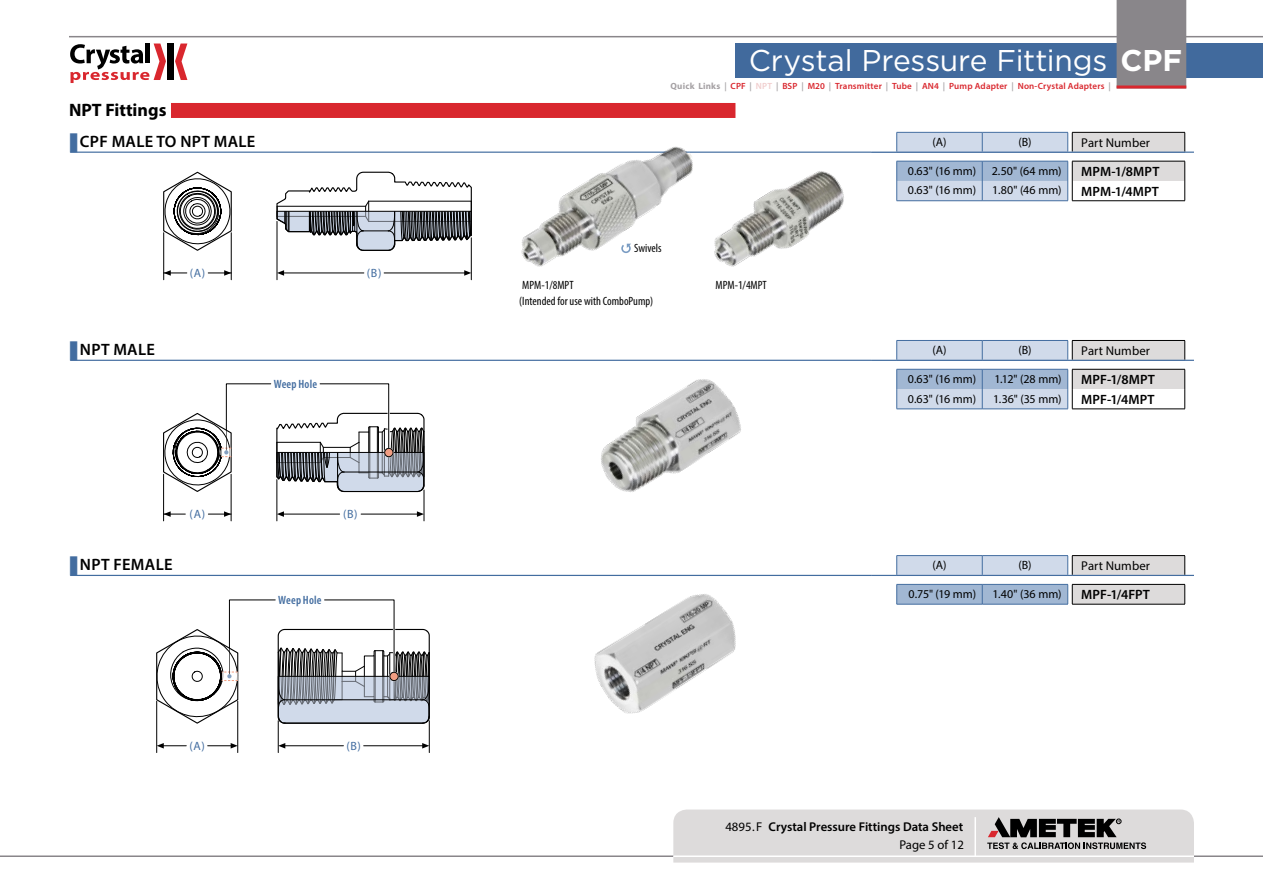
<style>
.page{position:relative;width:1263px;height:893px;background:#fff}
.page>*{position:absolute;margin:0;border:0;box-sizing:border-box;transform-origin:0 0}
.t1{font:30px "Gotham";letter-spacing:-.005em;color:#fff}
.t2{font:700 18px "Myriad Pro";color:#000}
.t3{font:600 16.5px "Myriad Pro";letter-spacing:.02em;color:#000}
.t4{font:600 13.5px "Myriad Pro";letter-spacing:.01em;color:#000}
.t5{font:12.75px "Myriad Pro";letter-spacing:.005em;color:#000}
.t6{font:600 12.75px "Myriad Pro";color:#000}
.t7{font:12px "Myriad Pro";color:#000}
.t8{font:condensed 12px/16.5px "Myriad Pro";color:#000}
.t9{font:12px "Myriad Pro";color:#436da0}
.t10{font:600 condensed 12px "Myriad Pro";letter-spacing:.015em;color:#436da0}
.t11{font:600 9px "Myriad Pro";letter-spacing:.015em;color:#d9272e}
.s1{font-weight:700}
.s2{font-weight:700;color:#a5a1a4}
.s3{color:#a5a1a4}
.s4{color:#f1cece}
.s5{font-weight:400}
</style>
<div class="page">
<hr style="left:0;top:855px;width:1263px;height:2px;background:#89868a">
<hr style="left:69px;top:36px;width:1194px;height:1px;background:#89868a">
<svg style="left:673px;top:809px;width:521px;height:54px;background:#cdcaca"></svg>
<div style="left:167px;top:44px;width:7px;height:36px;background:#000"></div>
<svg style="left:175px;top:44px;width:12px;height:36px"></svg>
<svg style="left:70px;top:44px;width:96px;height:39px"></svg>
<hr style="left:673px;top:855px;width:521px;height:2px;background:#fff">
<div style="left:740px;top:44px;width:523px;height:34px;background:#416a9d"></div>
<div style="left:1116px;top:0;width:70px;height:89px;background:#89868a"></div>
<hr style="left:1116px;top:86px;width:70px;height:3px;background:#d9272e">
<img style="left:601px;top:379px;width:140px;height:113px">
<hr style="left:231px;top:474px;width:1px;height:47px;background:#000">
<hr style="left:163px;top:474px;width:1px;height:47px;background:#000">
<svg style="left:208px;top:511px;width:23px;height:6px"></svg>
<svg style="left:164px;top:511px;width:21px;height:6px"></svg>
<hr style="left:424px;top:490px;width:1px;height:31px;background:#000">
<hr style="left:282px;top:514px;width:58px;height:1px;background:#000">
<hr style="left:277px;top:480px;width:1px;height:41px;background:#000">
<hr style="left:361px;top:514px;width:57px;height:1px;background:#000">
<svg style="left:417px;top:511px;width:7px;height:6px"></svg>
<svg style="left:277px;top:511px;width:7px;height:6px"></svg>
<svg style="left:163px;top:383px;width:262px;height:110px"></svg>
<img style="left:594px;top:594px;width:142px;height:120px">
<hr style="left:237px;top:701px;width:1px;height:52px;background:#000">
<hr style="left:156px;top:701px;width:1px;height:52px;background:#000">
<svg style="left:208px;top:743px;width:30px;height:5px"></svg>
<svg style="left:157px;top:743px;width:29px;height:5px"></svg>
<hr style="left:429px;top:721px;width:1px;height:32px;background:#000">
<hr style="left:283px;top:745px;width:60px;height:1px;background:#000">
<hr style="left:278px;top:721px;width:1px;height:32px;background:#000">
<hr style="left:364px;top:745px;width:60px;height:1px;background:#000">
<svg style="left:422px;top:743px;width:7px;height:5px"></svg>
<svg style="left:278px;top:743px;width:7px;height:5px"></svg>
<svg style="left:156px;top:599px;width:274px;height:125px"></svg>
<img style="left:709px;top:151px;width:154px;height:116px">
<svg style="left:276px;top:171px;width:196px;height:81px"></svg>
<svg style="left:163px;top:171px;width:69px;height:81px"></svg>
<hr style="left:231px;top:233px;width:1px;height:47px;background:#000">
<hr style="left:163px;top:233px;width:1px;height:47px;background:#000">
<svg style="left:208px;top:270px;width:23px;height:6px"></svg>
<svg style="left:164px;top:270px;width:23px;height:6px"></svg>
<hr style="left:471px;top:238px;width:1px;height:42px;background:#000">
<hr style="left:281px;top:273px;width:83px;height:1px;background:#000">
<hr style="left:277px;top:221px;width:1px;height:59px;background:#000">
<hr style="left:384px;top:273px;width:81px;height:1px;background:#000">
<svg style="left:464px;top:270px;width:7px;height:6px"></svg>
<svg style="left:277px;top:270px;width:7px;height:6px"></svg>
<hr style="left:70px;top:360px;width:1124px;height:1px;background:#436da0">
<hr style="left:70px;top:152px;width:1124px;height:1px;background:#436da0">
<hr style="left:70px;top:575px;width:1124px;height:1px;background:#436da0">
<div style="left:69px;top:103px;width:666px;height:15px;background:#d9272e"></div>
<div style="left:69px;top:100px;width:102px;height:19px;background:#fff"></div>
<img style="left:504px;top:146px;width:205px;height:121px">
<hr style="left:1072px;top:409px;width:113px;height:1px;background:#000">
<svg style="left:871px;top:340px;width:314px;height:69px"></svg>
<hr style="left:896px;top:409px;width:86px;height:1px;background:#436da0">
<hr style="left:982px;top:409px;width:86px;height:1px;background:#436da0">
<hr style="left:1072px;top:555px;width:113px;height:1px;background:#000">
<hr style="left:1072px;top:604px;width:113px;height:1px;background:#000">
<hr style="left:896px;top:555px;width:86px;height:1px;background:#436da0">
<hr style="left:982px;top:555px;width:86px;height:1px;background:#436da0">
<svg style="left:871px;top:556px;width:314px;height:48px"></svg>
<hr style="left:896px;top:604px;width:86px;height:1px;background:#436da0">
<hr style="left:982px;top:604px;width:86px;height:1px;background:#436da0">
<svg style="left:871px;top:132px;width:314px;height:69px"></svg>
<hr style="left:896px;top:200px;width:86px;height:1px;background:#436da0">
<hr style="left:982px;top:200px;width:86px;height:1px;background:#436da0">
<svg style="left:621px;top:244px;width:10px;height:9px"></svg>
<svg style="left:70px;top:359px;width:21px;height:2px"></svg>
<svg style="left:70px;top:151px;width:21px;height:2px"></svg>
<svg style="left:70px;top:574px;width:21px;height:2px"></svg>
<h2 class="t2" style="left:69px;top:99px;width:99px">NPT Fittings</h2>
<h3 class="t3" style="left:80px;top:131px;width:177px">CPF MALE TO NPT MALE</h3>
<h3 class="t3" style="left:80px;top:339px;width:77px">NPT MALE</h3>
<p class="t9" style="left:190px;top:266px;width:17px">(A)</p>
<p class="t9" style="left:367px;top:266px;width:16px">(B)</p>
<p class="t10" style="left:274px;top:376px;width:45px">Weep Hole</p>
<h3 class="t3" style="left:80px;top:554px;width:94px">NPT FEMALE</h3>
<p class="t9" style="left:190px;top:508px;width:17px">(A)</p>
<p class="t9" style="left:343px;top:508px;width:16px">(B)</p>
<p class="t10" style="left:278px;top:593px;width:45px">Weep Hole</p>
<p class="t9" style="left:189px;top:739px;width:17px">(A)</p>
<p class="t9" style="left:346px;top:739px;width:16px">(B)</p>
<h1 class="t1" style="left:749px;top:41px;width:435px">Crystal Pressure Fittings <span class="s1">CPF</span></h1>
<p class="t11" style="left:670px;top:80px;width:442px"><span class="s2">Quick Links</span> <span class="s3">|</span> CPF <span class="s3">|</span> <span class="s4">NPT</span> <span class="s3">|</span> BSP <span class="s3">|</span> M20 <span class="s3">|</span> Transmitter <span class="s3">|</span> Tube <span class="s3">|</span> AN4 <span class="s3">|</span> Pump Adapter <span class="s3">|</span> Non-Crystal Adapters <span class="s3">|</span></p>
<p class="t8" style="left:634px;top:240px;width:29px">Swivels</p>
<p class="t8" style="left:519px;top:276px;width:136px">MPM-1/8MPT<br>(Intended for use with ComboPump)</p>
<p class="t8" style="left:715px;top:276px;width:53px">MPM-1/4MPT</p>
<p class="t7" style="left:932px;top:134px;width:16px">(A)</p>
<p class="t7" style="left:1018px;top:134px;width:15px">(B)</p>
<p class="t5" style="left:1081px;top:135px;width:70px">Part Number</p>
<p class="t7" style="left:908px;top:163px;width:70px">0.63" (16 mm)</p>
<p class="t7" style="left:992px;top:163px;width:71px">2.50" (64 mm)</p>
<p class="t4" style="left:1081px;top:163px;width:80px">MPM-1/8MPT</p>
<p class="t7" style="left:908px;top:183px;width:70px">0.63" (16 mm)</p>
<p class="t7" style="left:992px;top:183px;width:71px">1.80" (46 mm)</p>
<p class="t4" style="left:1081px;top:183px;width:79px">MPM-1/4MPT</p>
<p class="t7" style="left:932px;top:343px;width:16px">(A)</p>
<p class="t7" style="left:1018px;top:343px;width:15px">(B)</p>
<p class="t5" style="left:1081px;top:343px;width:70px">Part Number</p>
<p class="t7" style="left:908px;top:371px;width:70px">0.63" (16 mm)</p>
<p class="t7" style="left:994px;top:371px;width:69px">1.12" (28 mm)</p>
<p class="t4" style="left:1081px;top:371px;width:75px">MPF-1/8MPT</p>
<p class="t7" style="left:908px;top:391px;width:70px">0.63" (16 mm)</p>
<p class="t7" style="left:993px;top:391px;width:70px">1.36" (35 mm)</p>
<p class="t4" style="left:1081px;top:391px;width:75px">MPF-1/4MPT</p>
<p class="t7" style="left:932px;top:558px;width:16px">(A)</p>
<p class="t7" style="left:1018px;top:558px;width:15px">(B)</p>
<p class="t5" style="left:1081px;top:558px;width:70px">Part Number</p>
<p class="t7" style="left:908px;top:586px;width:69px">0.75" (19 mm)</p>
<p class="t7" style="left:992px;top:586px;width:71px">1.40" (36 mm)</p>
<p class="t4" style="left:1081px;top:586px;width:70px">MPF-1/4FPT</p>
<p class="t6" style="left:725px;top:818px;width:239px"><span class="s5">4895.F</span> Crystal Pressure Fittings Data Sheet</p>
<p class="t5" style="left:899px;top:837px;width:66px">Page 5 of 12</p>
</div>
